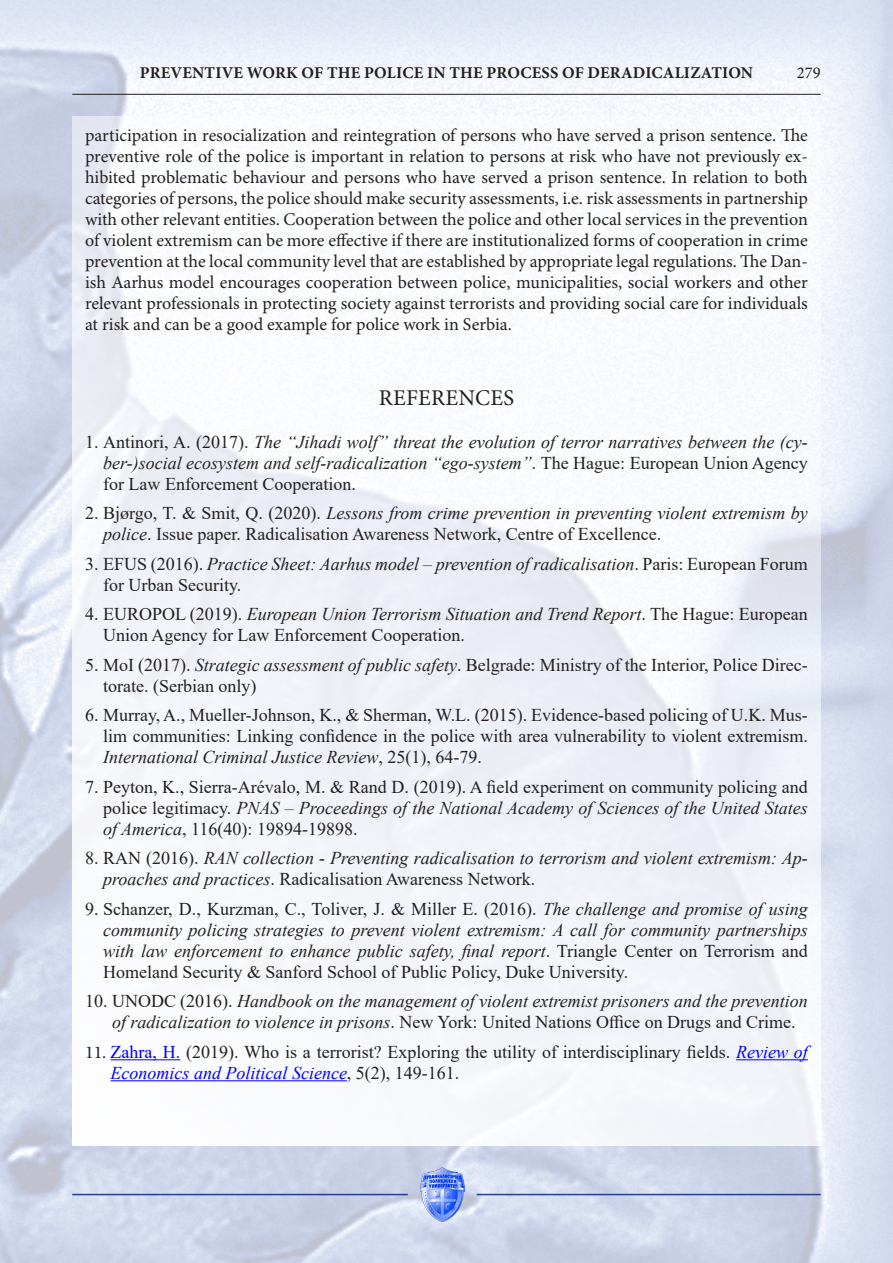
<style>
.page{position:relative;width:893px;height:1263px;background:#fff}
.page>*{position:absolute;margin:0;border:0;box-sizing:border-box;transform-origin:0 0}
.Naslov_1{font:22.5px "Minion Pro";letter-spacing:.01em;color:#231f20}
.t1{font:18px/21px "Times New Roman";color:#231f20}
.t2{font:italic 18px/21px "Times New Roman";color:#231f20}
.t3{font:18px/21px "Minion Pro";color:#231f20;text-align:justify}
.t4{font:700 16.5px "Minion Pro";letter-spacing:.01em;color:#231f20}
.t5{font:16.5px "Minion Pro";color:#231f20}
.s1{font-style:normal}
.s2{font-style:italic}
.s3{font-family:"Minion Pro"}
.s4{color:#00f}
.s5{font-style:italic;color:#00f}
</style>
<div class="page">
<img style="left:0;top:0;width:893px;height:1263px">
<img style="left:421px;top:1167px;width:43px;height:55px">
<div style="left:72px;top:117px;width:749px;height:1029px;background:linear-gradient(to right,#f6f7fb,#f3f5fa)"></div>
<hr style="left:72px;top:94px;width:749px;height:1px;background:#231f20">
<hr style="left:72px;top:1194px;width:336px;height:1px;background:#253f8e">
<hr style="left:477px;top:1194px;width:344px;height:1px;background:#253f8e">
<hr style="left:111px;top:1059px;width:69px;height:1px;background:#00f">
<hr style="left:736px;top:1059px;width:72px;height:1px;background:#00f">
<hr style="left:111px;top:1080px;width:236px;height:1px;background:#00f">
<p class="t4" style="left:140px;top:61px;width:615px">PREVENTIVE WORK OF THE POLICE IN THE PROCESS OF DERADICALIZATION</p>
<p class="t5" style="left:797px;top:63px;width:25px">279</p>
<p class="t3" style="left:85px;top:125px;width:724px">participation in resocialization and reintegration of persons who have served a prison sentence. The preventive role of the police is important in relation to persons at risk who have not previously ex&shy;hibited problematic behaviour and persons who have served a prison sentence. In relation to both categories of persons, the police should make security assessments, i.e. risk assessments in partnership with other relevant entities. Cooperation between the police and other local services in the prevention of violent extremism can be more effective if there are institutionalized forms of cooperation in crime prevention at the local community level that are established by appropriate legal regulations. The Dan&shy;ish Aarhus model encourages cooperation between police, municipalities, social workers and other relevant professionals in protecting society against terrorists and providing social care for individuals at risk and can be a good example for police work in Serbia.</p>
<p class="Naslov_1" style="left:379px;top:385px;width:137px">REFERENCES</p>
<p class="t2" style="left:103px;top:431px;width:706px;text-align:justify;text-indent:-18px"><span class="s1">1. Antinori, A. (2017).</span> The “Jihadi wolf” threat the evolution of terror narratives between the (cy&shy;ber-)social ecosystem and self-radicalization “ego-system”<span class="s1">. The Hague: European Union Agency for Law Enforcement Cooperation.</span></p>
<p class="t1" style="left:103px;top:502px;width:706px;text-indent:-18px">2. Bjørgo, T. &amp; Smit, Q. (2020). <span class="s2">Lessons from crime prevention in preventing violent extremism by police</span>. Issue paper. Radicalisation Awareness Network, Centre of Excellence.</p>
<p class="t2" style="left:103px;top:553px;width:706px;text-indent:-18px"><span class="s1">3. EFUS (2016).</span> Practice Sheet: Aarhus model – prevention of radicalisation<span class="s1">. Paris: European Forum for Urban Security.</span></p>
<p class="t1" style="left:103px;top:603px;width:706px;text-indent:-18px">4. EUROPOL (2019). <span class="s2">European Union Terrorism Situation and Trend Report</span>. The Hague: European<br>Union Agency for Law Enforcement Cooperation.</p>
<p class="t1" style="left:103px;top:654px;width:706px;text-indent:-18px">5. MoI (2017). <span class="s2">Strategic assessment of public safety</span>. Belgrade: Ministry of the Interior, Police Direc&shy;torate. (Serbian only)</p>
<p class="t1" style="left:103px;top:704px;width:706px;text-align:justify;text-indent:-18px">6. Murray, A., Mueller-Johnson, K., &amp; Sherman, W.L. (2015). Evidence-based policing of U.K. Mus&shy;lim communities: Linking confidence in the police with area vulnerability to violent extremism.<br><span class="s2">International Criminal Justice Review</span>, 25(1), 64-79.</p>
<p class="t1" style="left:103px;top:776px;width:706px;text-align:justify;text-indent:-18px">7. Peyton, K., Sierra-Arévalo, M. &amp; Rand D. (2019). A field experiment on community policing and police legitimacy. <span class="s2">PNAS – Proceedings of the National Academy of Sciences of the United States of America</span>, 116(40): 19894-19898.</p>
<p class="t2" style="left:103px;top:847px;width:706px;text-indent:-18px"><span class="s1">8. RAN (2016).</span> RAN collection - Preventing radicalisation to terrorism and violent extremism: Ap&shy;proaches and practices<span class="s1">. Radicalisation Awareness Network.</span></p>
<p class="t2" style="left:103px;top:898px;width:706px;text-align:justify;text-indent:-18px"><span class="s1">9. Schanzer, D., Kurzman, C., Toliver, J. &amp; Miller E. (2016).</span> The challenge and promise of using community policing strategies to prevent violent extremism: A call for community partnerships with law enforcement to enhance public safety, final report<span class="s1">. Triangle Center on Terrorism and Homeland Security &amp; Sanford School of Public Policy, Duke University.</span></p>
<p class="t2" style="left:112px;top:990px;width:697px;text-indent:-27px"><span class="s1">10. UNODC (2016).</span> Handbook on the management of violent extremist prisoners and the prevention of radicalization to violence in prisons<span class="s1">. New York: United Nations Office on Drugs and Crime.</span></p>
<p class="t1" style="left:111px;top:1041px;width:699px;text-indent:-25px"><span class="s3">11.</span> <span class="s4">Zahra, H.</span> (2019). Who is a terrorist? Exploring the utility of interdisciplinary fields. <span class="s5">Review of<br>Economics and Political Science</span>, 5(2), 149-161.</p>
</div>
